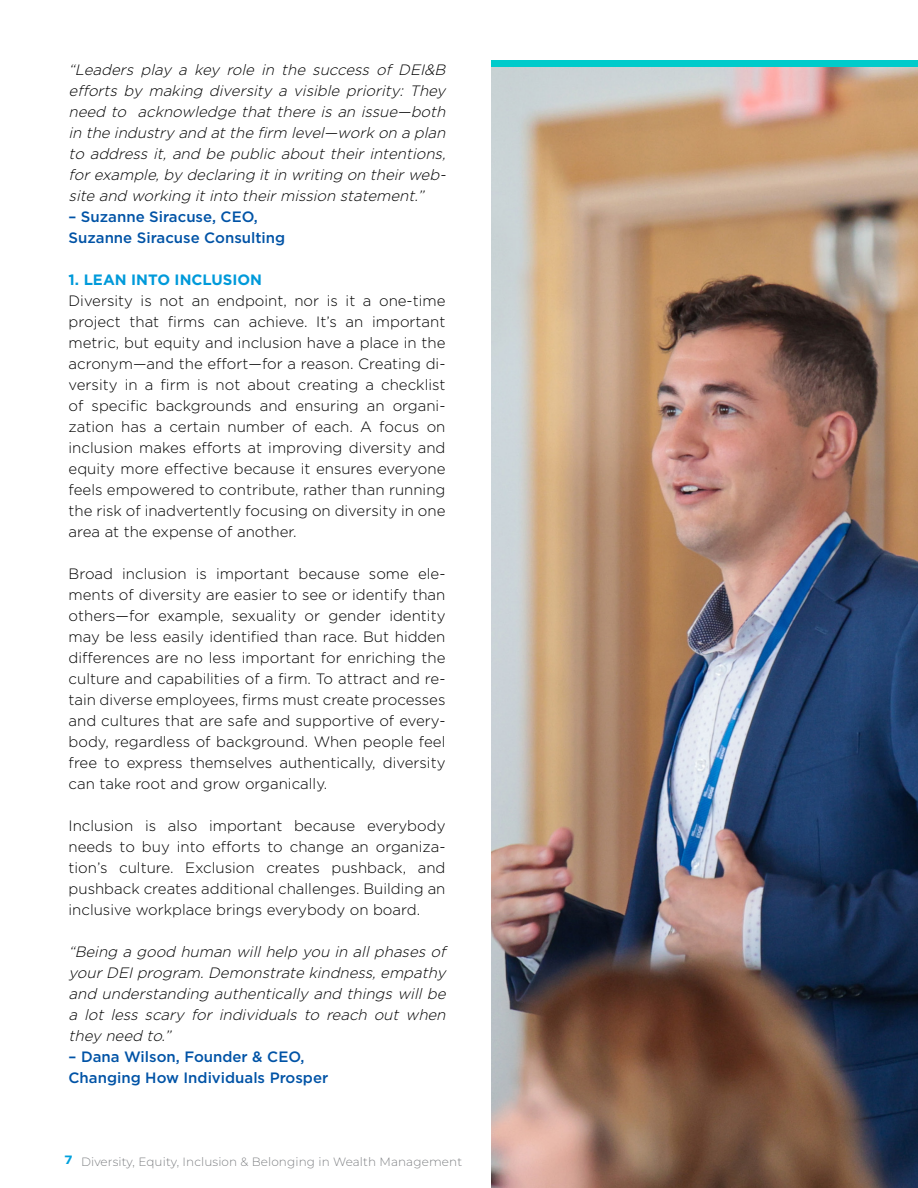
<style>
.page{position:relative;width:918px;height:1188px;background:#fff}
.page>*{position:absolute;margin:0;border:0;box-sizing:border-box;transform-origin:0 0}
.t1{font:300 15px/21px "Gotham";color:#000;text-align:justify}
.t2{font:italic 300 15px/21px "Gotham";color:#000;text-align:justify}
.t3{font:500 15px/21px "Gotham";color:#0053a6}
.t4{font:700 15px "Gotham";color:#009ada}
.t5{font:300 12px "Montserrat";letter-spacing:.01em;color:#808285}
.s1{font-family:"Red Hat Display";font-weight:900;color:#00a1dd}
</style>
<div class="page">
<img style="left:491px;top:67px;width:427px;height:1121px">
<div style="left:491px;top:60px;width:427px;height:7px;background:#00cbcb"></div>
<p class="t2" style="left:69px;top:59px;width:383px">“Leaders play a key role in the success of DEI&amp;B efforts by making diversity a visible priority: They need to acknowledge that there is an issue—both in the industry and atthe firm level—work on a plan to address it, and be public about their intentions, forexample,by declaring itin writing on theirweb&shy;site and working itinto theirmission statement.”</p>
<p class="t3" style="left:69px;top:206px;width:218px">– Suzanne Siracuse, CEO,<br>Suzanne Siracuse Consulting</p>
<p class="t4" style="left:69px;top:270px;width:195px">1. LEAN INTO INCLUSION</p>
<p class="t1" style="left:69px;top:290px;width:378px">Diversity is not an endpoint, nor is it a one-time project that firms can achieve. It’s an important metric, but equity and inclusion have a place in the acronym—and the effort—for a reason. Creating di&shy;versity in a firm is not about creating a checklist of specific backgrounds and ensuring an organi&shy;zation has a certain number of each. A focus on inclusion makes efforts at improving diversity and equity more effective because it ensures everyone feels empowered to contribute, rather than running the risk of inadvertently focusing on diversity in one area at the expense of another.</p>
<p class="t1" style="left:69px;top:563px;width:378px">Broad inclusion is important because some ele&shy;ments of diversity are easier to see or identify than others—for example, sexuality or gender identity may be less easily identified than race. But hidden differences are no less important for enriching the culture and capabilities of a firm. To attract and re&shy;tain diverse employees, firms must create processes and cultures that are safe and supportive of every&shy;body, regardless of background. When people feel free to express themselves authentically, diversity can take root and grow organically.</p>
<p class="t1" style="left:69px;top:815px;width:378px">Inclusion is also important because everybody needs to buy into efforts to change an organiza&shy;tion’s culture. Exclusion creates pushback, and pushback creates additional challenges. Building an inclusive workplace brings everybody on board.</p>
<p class="t2" style="left:69px;top:941px;width:383px">“Being a good human will help you in all phases of yourDEIprogram.Demonstrate kindness,empathy and understanding authentically and things will be a lot less scary for individuals to reach out when they need to.”</p>
<p class="t3" style="left:69px;top:1046px;width:261px">– Dana Wilson, Founder &amp; CEO,<br>Changing How Individuals Prosper</p>
<p class="t5" style="left:65px;top:1153px;width:399px"><span class="s1">7</span> Diversity, Equity, Inclusion &amp; Belonging in Wealth Management</p>
</div>
